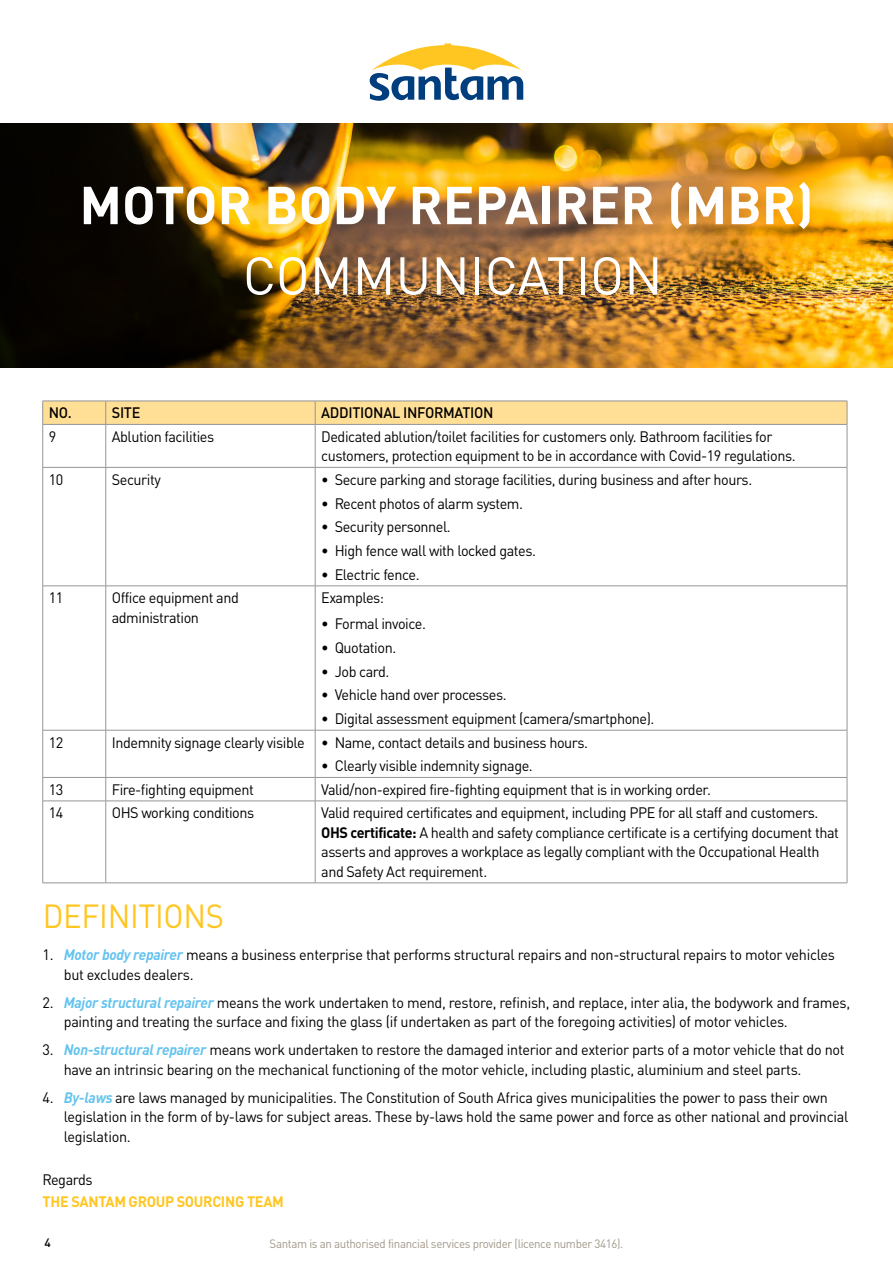
<style>
.page{position:relative;width:893px;height:1263px;background:#fff}
.page>*{position:absolute;margin:0;border:0;box-sizing:border-box;transform-origin:0 0}
.t1{font:700 52.5px "DINOT";color:#fff}
.t2{font:52.5px "DINOT";color:#fff}
.t3{font:33px "DINOT";letter-spacing:-.01em;color:#ffc621;scale:.94 1}
.t4{font:15px/19.5px "DINOT";letter-spacing:-.03em;color:#000;scale:.96 1}
.t5{font:500 15px "DINOT";letter-spacing:-.02em;color:#000;scale:.96 1}
.t6{font:700 15px "DINOT";letter-spacing:-.02em;color:#ffc621;scale:.96 1}
.t7{font:12px "DINOT";letter-spacing:-.03em;color:#a2988a;scale:.96 1}
.t8{font:500 12px "DINOT";color:#000}
.s1{font-weight:700}
.s2{font-weight:700;font-style:italic;color:#64c3ef}
</style>
<div class="page">
<svg style="left:370px;top:43px;width:153px;height:58px"></svg>
<img style="left:0;top:123px;width:893px;height:245px">
<svg style="left:42px;top:401px;width:806px;height:23px;background:#fbdc96"></svg>
<hr style="left:43px;top:424px;width:63px;height:1px;background:#939598">
<hr style="left:106px;top:424px;width:209px;height:1px;background:#939598">
<hr style="left:315px;top:424px;width:532px;height:1px;background:#939598">
<hr style="left:42px;top:425px;width:1px;height:42px;background:#939598">
<hr style="left:106px;top:425px;width:1px;height:42px;background:#939598">
<hr style="left:315px;top:425px;width:1px;height:42px;background:#939598">
<hr style="left:847px;top:425px;width:1px;height:42px;background:#939598">
<hr style="left:43px;top:467px;width:63px;height:1px;background:#939598">
<hr style="left:42px;top:468px;width:1px;height:118px;background:#939598">
<hr style="left:106px;top:467px;width:209px;height:1px;background:#939598">
<hr style="left:106px;top:468px;width:1px;height:118px;background:#939598">
<hr style="left:315px;top:467px;width:532px;height:1px;background:#939598">
<hr style="left:315px;top:468px;width:1px;height:118px;background:#939598">
<hr style="left:847px;top:468px;width:1px;height:118px;background:#939598">
<hr style="left:43px;top:586px;width:63px;height:1px;background:#939598">
<hr style="left:42px;top:586px;width:1px;height:144px;background:#939598">
<hr style="left:106px;top:586px;width:209px;height:1px;background:#939598">
<hr style="left:106px;top:586px;width:1px;height:144px;background:#939598">
<hr style="left:315px;top:586px;width:532px;height:1px;background:#939598">
<hr style="left:315px;top:586px;width:1px;height:144px;background:#939598">
<hr style="left:847px;top:586px;width:1px;height:144px;background:#939598">
<hr style="left:43px;top:730px;width:63px;height:1px;background:#939598">
<hr style="left:42px;top:730px;width:1px;height:47px;background:#939598">
<hr style="left:106px;top:730px;width:209px;height:1px;background:#939598">
<hr style="left:106px;top:730px;width:1px;height:47px;background:#939598">
<hr style="left:315px;top:730px;width:532px;height:1px;background:#939598">
<hr style="left:315px;top:730px;width:1px;height:47px;background:#939598">
<hr style="left:847px;top:730px;width:1px;height:47px;background:#939598">
<hr style="left:43px;top:777px;width:63px;height:1px;background:#939598">
<svg style="left:42px;top:778px;width:1px;height:23px"></svg>
<hr style="left:106px;top:777px;width:209px;height:1px;background:#939598">
<svg style="left:106px;top:778px;width:1px;height:23px"></svg>
<hr style="left:315px;top:777px;width:532px;height:1px;background:#939598">
<svg style="left:315px;top:778px;width:1px;height:23px"></svg>
<svg style="left:847px;top:778px;width:1px;height:23px"></svg>
<hr style="left:43px;top:801px;width:63px;height:1px;background:#939598">
<hr style="left:42px;top:801px;width:1px;height:82px;background:#939598">
<hr style="left:106px;top:801px;width:209px;height:1px;background:#939598">
<hr style="left:106px;top:801px;width:1px;height:82px;background:#939598">
<hr style="left:315px;top:801px;width:532px;height:1px;background:#939598">
<hr style="left:315px;top:801px;width:1px;height:82px;background:#939598">
<hr style="left:847px;top:801px;width:1px;height:82px;background:#939598">
<hr style="left:43px;top:883px;width:63px;height:1px;background:#939598">
<hr style="left:106px;top:883px;width:209px;height:1px;background:#939598">
<hr style="left:315px;top:883px;width:532px;height:1px;background:#939598">
<h1 class="t1" style="left:79px;top:171px;width:736px">MOTOR BODY REPAIRER (MBR)</h1>
<h1 class="t2" style="left:243px;top:243px;width:421px">COMMUNICATION</h1>
<p class="t5" style="left:49px;top:403px;width:26px">NO.</p>
<p class="t5" style="left:112px;top:403px;width:31px">SITE</p>
<p class="t5" style="left:321px;top:403px;width:181px">ADDITIONAL INFORMATION</p>
<p class="t4" style="left:49px;top:426px;width:9px">9</p>
<p class="t4" style="left:112px;top:426px;width:108px">Ablution facilities</p>
<p class="t4" style="left:321px;top:426px;width:496px">Dedicated ablution/toilet facilities for customers only. Bathroom facilities for customers, protection equipment to be in accordance with Covid-19 regulations.</p>
<p class="t4" style="left:49px;top:469px;width:17px">10</p>
<p class="t4" style="left:112px;top:469px;width:53px">Security</p>
<p class="t4" style="left:321px;top:469px;width:450px">• Secure parking and storage facilities, during business and after hours.</p>
<p class="t4" style="left:321px;top:493px;width:212px">• Recent photos of alarm system.</p>
<p class="t4" style="left:321px;top:517px;width:137px">• Security personnel.</p>
<p class="t4" style="left:321px;top:541px;width:225px">• High fence wall with locked gates.</p>
<p class="t4" style="left:321px;top:564px;width:104px">• Electric fence.</p>
<p class="t4" style="left:49px;top:588px;width:17px">11</p>
<p class="t4" style="left:112px;top:588px;width:134px">Office equipment and administration</p>
<p class="t4" style="left:321px;top:588px;width:67px">Examples:</p>
<p class="t4" style="left:321px;top:614px;width:111px">• Formal invoice.</p>
<p class="t4" style="left:321px;top:637px;width:80px">• Quotation.</p>
<p class="t4" style="left:321px;top:661px;width:73px">• Job card.</p>
<p class="t4" style="left:321px;top:685px;width:195px">• Vehicle hand over processes.</p>
<p class="t4" style="left:321px;top:709px;width:349px">• Digital assessment equipment (camera/smartphone).</p>
<p class="t4" style="left:49px;top:732px;width:17px">12</p>
<p class="t4" style="left:112px;top:732px;width:498px">Indemnity signage clearly visible • Name, contact details and business hours.</p>
<p class="t4" style="left:321px;top:756px;width:222px">• Clearly visible indemnity signage.</p>
<p class="t4" style="left:49px;top:779px;width:17px">13</p>
<p class="t4" style="left:112px;top:779px;width:149px">Fire-fighting equipment</p>
<p class="t4" style="left:321px;top:779px;width:407px">Valid/non-expired fire-fighting equipment that is in working order.</p>
<p class="t4" style="left:49px;top:803px;width:17px">14</p>
<p class="t4" style="left:112px;top:803px;width:150px">OHS working conditions</p>
<p class="t4" style="left:321px;top:803px;width:541px">Valid required certificates and equipment, including PPE for all staff and customers.<br><span class="s1">OHS certificate:</span> A health and safety compliance certificate is a certifying document that asserts and approves a workplace as legally compliant with the Occupational Health and Safety Act requirement.</p>
<h2 class="t3" style="left:43px;top:895px;width:195px">DEFINITIONS</h2>
<p class="t4" style="left:64px;top:945px;width:805px;text-indent:-21px">1. <span class="s2">Motor body repairer</span> means a business enterprise that performs structural repairs and non-structural repairs to motor vehicles but excludes dealers.</p>
<p class="t4" style="left:64px;top:992px;width:821px;text-indent:-21px">2. <span class="s2">Major structural repairer</span> means the work undertaken to mend, restore, refinish, and replace, inter alia, the bodywork and frames, painting and treating the surface and fixing the glass (if undertaken as part of the foregoing activities) of motor vehicles.</p>
<p class="t4" style="left:64px;top:1040px;width:815px;text-indent:-21px">3. <span class="s2">Non-structural repairer</span> means work undertaken to restore the damaged interior and exterior parts of a motor vehicle that do not have an intrinsic bearing on the mechanical functioning of the motor vehicle, including plastic, aluminium and steel parts.</p>
<p class="t4" style="left:64px;top:1087px;width:819px;text-indent:-21px">4. <span class="s2">By-laws</span> are laws managed by municipalities. The Constitution of South Africa gives municipalities the power to pass their own legislation in the form of by-laws for subject areas. These by-laws hold the same power and force as other national and provincial legislation.</p>
<p class="t4" style="left:43px;top:1169px;width:54px">Regards</p>
<p class="t6" style="left:43px;top:1191px;width:253px">THE SANTAM GROUP SOURCING TEAM</p>
<p class="t8" style="left:45px;top:1235px;width:8px">4</p>
<p class="t7" style="left:270px;top:1236px;width:370px">Santam is an authorised financial services provider (licence number 3416).</p>
</div>
